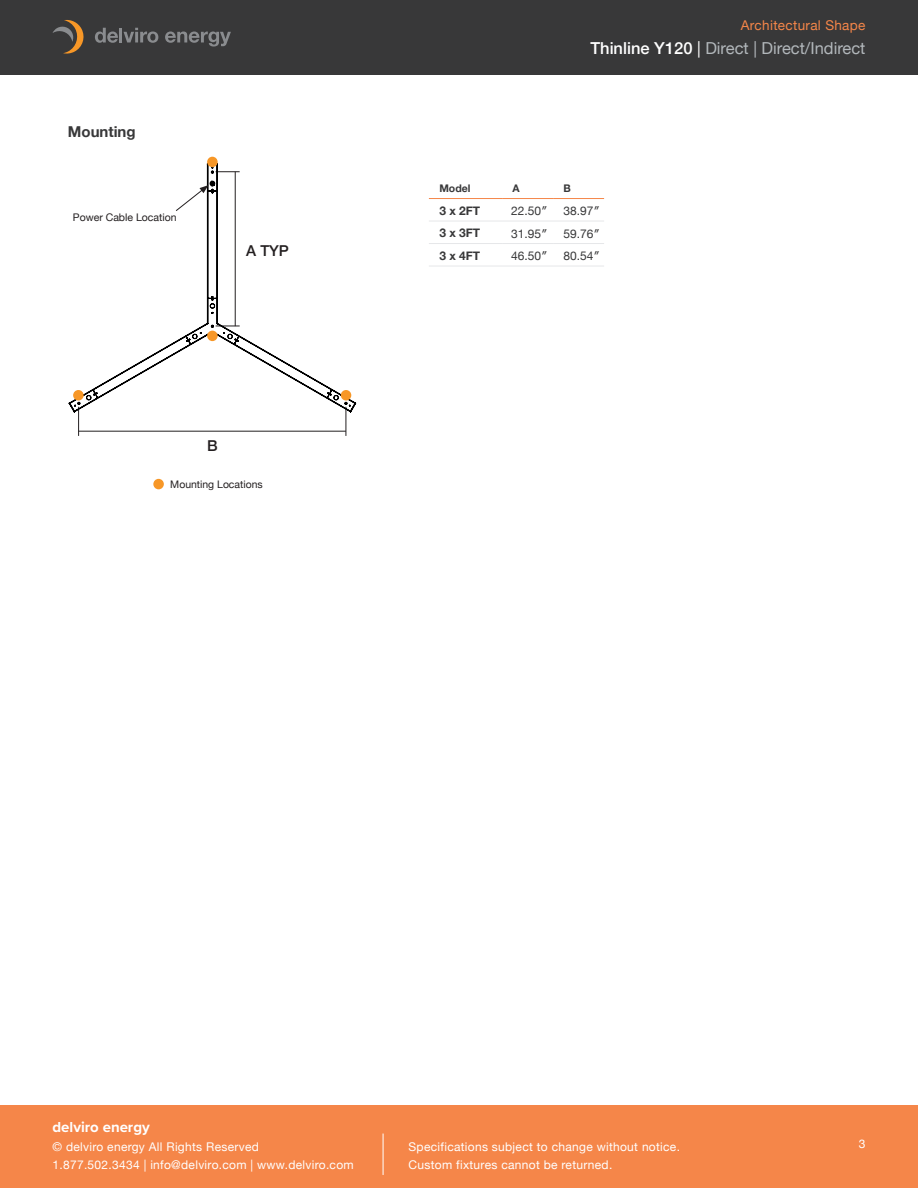
<style>
.page{position:relative;width:918px;height:1188px;background:#fff}
.page>*{position:absolute;margin:0;border:0;box-sizing:border-box;transform-origin:0 0}
.t1{font:16.5px "Helvetica Neue";color:#b2b7bb}
.t2{font:700 15px "Proxima Nova";color:#fff}
.t3{font:700 15px "Helvetica Neue";color:#383839}
.t4{font:500 15px "Helvetica Neue";color:#231f20}
.t5{font:13.5px "Helvetica Neue";letter-spacing:.025em;color:#f58649}
.t6{font:12px/18px "Helvetica Neue";letter-spacing:.025em;color:#fff}
.t7{font:12px "Helvetica Neue";color:#383839}
.t8{font:700 12px "Helvetica Neue";color:#383839}
.t9{font:10.5px "Helvetica Neue";color:#231f20}
.t10{font:700 10.5px "Helvetica Neue";color:#383839}
.t11{font:10.35px "Helvetica Neue";color:#231f20}
.s1{font-weight:500;color:#fff}
.s2{color:#fff}
</style>
<div class="page">
<div style="left:0;top:1106px;width:918px;height:82px;background:#f58649"></div>
<div style="left:0;top:0;width:918px;height:75px;background:#383839"></div>
<hr style="left:383px;top:1134px;width:1px;height:41px;background:#fff">
<svg style="left:52px;top:20px;width:32px;height:34px"></svg>
<svg style="left:95px;top:28px;width:63px;height:15px"></svg>
<svg style="left:165px;top:32px;width:66px;height:15px"></svg>
<svg style="left:78px;top:412px;width:1px;height:24px"></svg>
<hr style="left:78px;top:431px;width:268px;height:1px;background:#231f20">
<svg style="left:346px;top:412px;width:1px;height:24px"></svg>
<svg style="left:69px;top:163px;width:287px;height:249px"></svg>
<div style="left:341px;top:390px;width:10px;height:11px;background:#f79727;border-radius:50%"></div>
<div style="left:207px;top:331px;width:11px;height:10px;background:#f79727;border-radius:50%"></div>
<div style="left:207px;top:157px;width:11px;height:10px;background:#f79727;border-radius:50%"></div>
<div style="left:73px;top:390px;width:11px;height:11px;background:#f79727;border-radius:50%"></div>
<svg style="left:176px;top:185px;width:32px;height:26px"></svg>
<hr style="left:429px;top:221px;width:73px;height:1px;background:#e6e7e9">
<hr style="left:502px;top:221px;width:51px;height:1px;background:#e6e7e9">
<hr style="left:553px;top:221px;width:51px;height:1px;background:#e6e7e9">
<hr style="left:429px;top:243px;width:73px;height:1px;background:#e6e7e9">
<hr style="left:502px;top:243px;width:51px;height:1px;background:#e6e7e9">
<hr style="left:553px;top:243px;width:51px;height:1px;background:#e6e7e9">
<hr style="left:429px;top:266px;width:73px;height:1px;background:#e6e7e9">
<hr style="left:502px;top:266px;width:51px;height:1px;background:#e6e7e9">
<hr style="left:553px;top:266px;width:51px;height:1px;background:#e6e7e9">
<hr style="left:429px;top:198px;width:73px;height:1px;background:#f58649">
<hr style="left:502px;top:198px;width:51px;height:1px;background:#f58649">
<hr style="left:553px;top:198px;width:51px;height:1px;background:#f58649">
<div style="left:153px;top:479px;width:11px;height:10px;background:#f79727;border-radius:50%"></div>
<p class="t3" style="left:68px;top:120px;width:69px">Mounting</p>
<p class="t9" style="left:73px;top:210px;width:105px">Power Cable Location</p>
<p class="t4" style="left:246px;top:238px;width:44px">A TYP</p>
<p class="t4" style="left:207px;top:433px;width:12px">B</p>
<p class="t11" style="left:170px;top:477px;width:94px">Mounting Locations</p>
<p class="t5" style="left:741px;top:15px;width:126px">Architectural Shape</p>
<h1 class="t1" style="left:590px;top:36px;width:277px"><span class="s1">Thinline Y120</span> <span class="s2">|</span> Direct | Direct/Indirect</h1>
<p class="t10" style="left:439px;top:180px;width:33px">Model</p>
<p class="t10" style="left:513px;top:180px;width:9px">A</p>
<p class="t10" style="left:564px;top:180px;width:9px">B</p>
<p class="t8" style="left:439px;top:201px;width:42px">3 x 2FT</p>
<p class="t7" style="left:511px;top:203px;width:38px">22.50″</p>
<p class="t7" style="left:564px;top:203px;width:38px">38.97″</p>
<p class="t8" style="left:439px;top:224px;width:42px">3 x 3FT</p>
<p class="t7" style="left:511px;top:225px;width:38px">31.95″</p>
<p class="t7" style="left:564px;top:225px;width:38px">59.76″</p>
<p class="t8" style="left:439px;top:246px;width:42px">3 x 4FT</p>
<p class="t7" style="left:511px;top:248px;width:38px">46.50″</p>
<p class="t7" style="left:564px;top:248px;width:38px">80.54″</p>
<p class="t2" style="left:52px;top:1116px;width:99px">delviro energy</p>
<p class="t6" style="left:52px;top:1138px;width:303px">© delviro energy All Rights Reserved<br>1.877.502.3434 | info@delviro.com | www.delviro.com</p>
<p class="t6" style="left:409px;top:1138px;width:273px">Specifications subject to change without notice.<br>Custom fixtures cannot be returned.</p>
<p class="t6" style="left:859px;top:1135px;width:8px">3</p>
</div>
